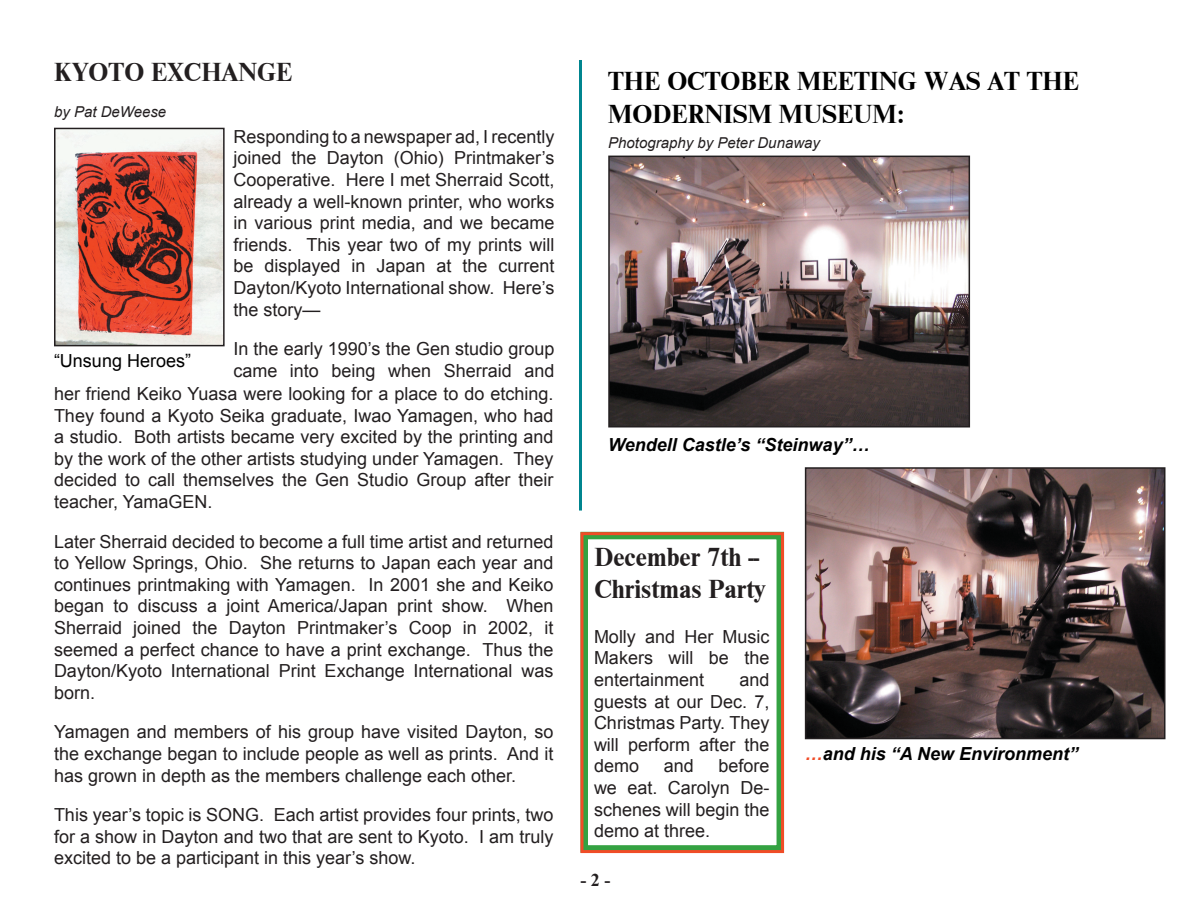
<style>
.page{position:relative;width:1188px;height:918px;background:#fff}
.page>*{position:absolute;margin:0;border:0;box-sizing:border-box;transform-origin:0 0}
.t1{font:700 27px/32.4px "Nimbus Romd";color:#000}
.t2{font:700 27px/32.4px "Nimbus Romd";color:#231f20}
.t3{font:18px/21.6px "Arial";color:#231f20;text-align:justify}
.t4{font:italic 700 18px "Arial";color:#000}
.t5{font:18px "Arial";color:#000}
.t6{font:700 18px "Times New Roman";color:#231f20}
.heading_2{font:italic 15px "Arial";color:#231f20}
.s1{color:#f04c27}
</style>
<div class="page">
<img style="left:611px;top:159px;width:356px;height:266px">
<div style="left:608px;top:156px;width:362px;height:272px;border:2px solid #231f20"></div>
<img style="left:808px;top:470px;width:355px;height:266px">
<div style="left:805px;top:467px;width:361px;height:272px;border:2px solid #231f20"></div>
<img style="left:57px;top:131px;width:165px;height:212px">
<div style="left:54px;top:128px;width:171px;height:218px;border:2px solid #231f20"></div>
<hr style="left:579px;top:60px;width:3px;height:451px;background:#00858f">
<div style="left:580px;top:532px;width:204px;height:321px;border:8px solid #34a242"></div>
<div style="left:580px;top:532px;width:204px;height:321px;border:3px solid #f04c27"></div>
<p class="t2" style="left:54px;top:56px;width:240px">KYOTO EXCHANGE</p>
<p class="heading_2" style="left:54px;top:102px;width:114px">by Pat DeWeese</p>
<p class="t3" style="left:233px;top:126px;width:323px">Responding to a newspaper ad, I recently joined the Dayton (Ohio) Printmaker’s Cooperative. Here I met Sherraid Scott, already a well-known printer, who works in various print media, and we became friends. This year two of my prints will be displayed in Japan at the current Dayton/Kyoto International show. Here’s the story—</p>
<p class="t3" style="left:233px;top:338px;width:323px">In the early 1990’s the Gen studio group came into being when Sherraid and</p>
<p class="t5" style="left:54px;top:348px;width:139px">“Unsung Heroes”</p>
<p class="t3" style="left:54px;top:383px;width:501px">her friend Keiko Yuasa were looking for a place to do etching.<br>They found a Kyoto Seika graduate, Iwao Yamagen, who had a studio. Both artists became very excited by the printing and by the work of the other artists studying under Yamagen. They decided to call themselves the Gen Studio Group after their teacher, YamaGEN.</p>
<p class="t3" style="left:54px;top:531px;width:501px">Later Sherraid decided to become a full time artist and returned to Yellow Springs, Ohio. She returns to Japan each year and continues printmaking with Yamagen. In 2001 she and Keiko began to discuss a joint America/Japan print show. When Sherraid joined the Dayton Printmaker’s Coop in 2002, it seemed a perfect chance to have a print exchange. Thus the Dayton/Kyoto International Print Exchange International was born.</p>
<p class="t3" style="left:54px;top:721px;width:501px">Yamagen and members of his group have visited Dayton, so the exchange began to include people as well as prints. And it has grown in depth as the members challenge each other.</p>
<p class="t3" style="left:54px;top:804px;width:501px">This year’s topic is SONG. Each artist provides four prints, two for a show in Dayton and two that are sent to Kyoto. I am truly excited to be a participant in this year’s show.</p>
<p class="t1" style="left:608px;top:65px;width:472px">THE OCTOBER MEETING WAS AT THE<br>MODERNISM MUSEUM:</p>
<p class="heading_2" style="left:608px;top:133px;width:213px">Photography by Peter Dunaway</p>
<p class="t4" style="left:608px;top:433px;width:263px">Wendell Castle’s “Steinway”…</p>
<p class="t2" style="left:594px;top:540px;width:173px">December 7th --<br>Christmas Party</p>
<p class="t3" style="left:594px;top:626px;width:177px">Molly and Her Music Makers will be the entertainment</p>
<p class="t3" style="left:594px;top:669px;width:177px;text-indent:145px">and guests at our Dec. 7, Christmas Party. They will perform after the demo</p>
<p class="t3" style="left:594px;top:756px;width:177px;text-indent:124px">before we eat. Carolyn De&shy;schenes will begin the demo at three.</p>
<p class="t3" style="left:664px;top:756px;width:32px">and</p>
<p class="t6" style="left:580px;top:867px;width:31px">- 2 -</p>
<p class="t4" style="left:805px;top:742px;width:275px"><span class="s1">…</span>and his “A New Environment”</p>
</div>
